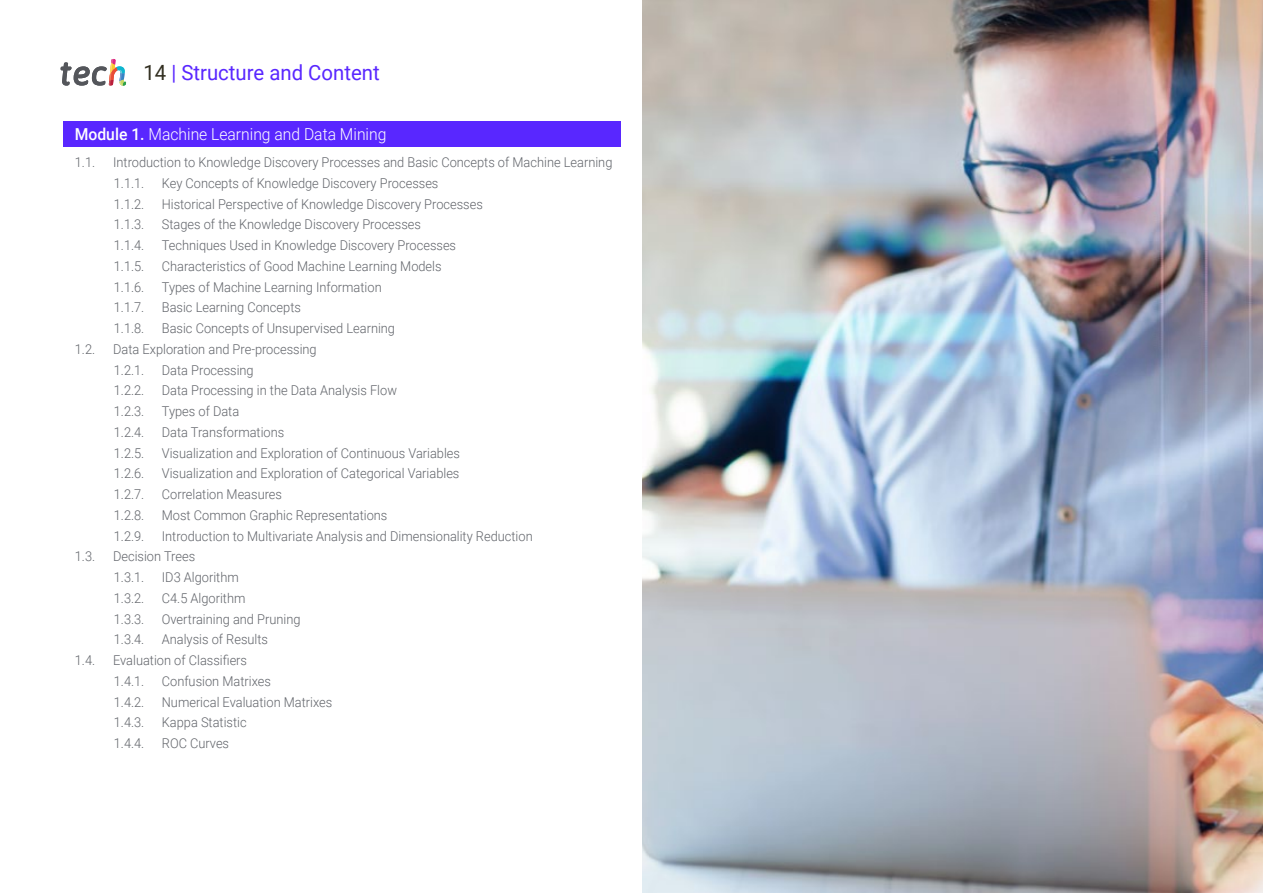
<style>
.page{position:relative;width:1263px;height:893px;background:#fff}
.page>*{position:absolute;margin:0;border:0;box-sizing:border-box;transform-origin:0 0}
.t1{font:21px "Roboto";color:#5927ff}
.t2{font:300 16.5px "Roboto";color:#fff;scale:.95 1}
.t3{font:300 13.5px/20.7px "Roboto";color:#61646a;scale:.95 1}
.s1{color:#312e20}
.s2{font-weight:500}
</style>
<div class="page">
<img style="left:642px;top:0;width:621px;height:893px">
<div style="left:64px;top:121px;width:557px;height:25px;background:#5927ff"></div>
<svg style="left:61px;top:59px;width:65px;height:27px"></svg>
<h1 class="t1" style="left:144px;top:57px;width:238px"><span class="s1">14</span> | Structure and Content</h1>
<p class="t2" style="left:75px;top:123px;width:329px"><span class="s2">Module 1.</span> Machine Learning and Data Mining</p>
<p class="t3" style="left:75px;top:151px;width:23px">1.1.</p>
<p class="t3" style="left:113px;top:151px;width:527px">Introduction to Knowledge Discovery Processes and Basic Concepts of Machine Learning<br>1.1.1.</p>
<p class="t3" style="left:162px;top:172px;width:293px">Key Concepts of Knowledge Discovery Processes</p>
<p class="t3" style="left:114px;top:193px;width:34px">1.1.2.</p>
<p class="t3" style="left:162px;top:193px;width:339px">Historical Perspective of Knowledge Discovery Processes</p>
<p class="t3" style="left:114px;top:214px;width:34px">1.1.3.</p>
<p class="t3" style="left:162px;top:214px;width:274px">Stages of the Knowledge Discovery Processes</p>
<p class="t3" style="left:114px;top:234px;width:34px">1.1.4.</p>
<p class="t3" style="left:162px;top:234px;width:311px">Techniques Used in Knowledge Discovery Processes</p>
<p class="t3" style="left:114px;top:255px;width:34px">1.1.5.</p>
<p class="t3" style="left:162px;top:255px;width:296px">Characteristics of Good Machine Learning Models</p>
<p class="t3" style="left:114px;top:276px;width:34px">1.1.6.</p>
<p class="t3" style="left:162px;top:276px;width:233px">Types of Machine Learning Information</p>
<p class="t3" style="left:114px;top:297px;width:34px">1.1.7.</p>
<p class="t3" style="left:162px;top:297px;width:148px">Basic Learning Concepts</p>
<p class="t3" style="left:114px;top:317px;width:34px">1.1.8.</p>
<p class="t3" style="left:162px;top:317px;width:247px">Basic Concepts of Unsupervised Learning</p>
<p class="t3" style="left:75px;top:338px;width:23px">1.2.</p>
<p class="t3" style="left:113px;top:338px;width:216px">Data Exploration and Pre-processing<br>1.2.1.</p>
<p class="t3" style="left:162px;top:359px;width:98px">Data Processing</p>
<p class="t3" style="left:114px;top:380px;width:34px">1.2.2.</p>
<p class="t3" style="left:162px;top:380px;width:249px">Data Processing in the Data Analysis Flow</p>
<p class="t3" style="left:114px;top:400px;width:34px">1.2.3.</p>
<p class="t3" style="left:162px;top:400px;width:83px">Types of Data</p>
<p class="t3" style="left:114px;top:421px;width:34px">1.2.4.</p>
<p class="t3" style="left:162px;top:421px;width:130px">Data Transformations</p>
<p class="t3" style="left:114px;top:442px;width:34px">1.2.5.</p>
<p class="t3" style="left:162px;top:442px;width:315px">Visualization and Exploration of Continuous Variables</p>
<p class="t3" style="left:114px;top:463px;width:34px">1.2.6.</p>
<p class="t3" style="left:162px;top:463px;width:315px">Visualization and Exploration of Categorical Variables</p>
<p class="t3" style="left:114px;top:483px;width:34px">1.2.7.</p>
<p class="t3" style="left:162px;top:483px;width:128px">Correlation Measures</p>
<p class="t3" style="left:114px;top:504px;width:34px">1.2.8.</p>
<p class="t3" style="left:162px;top:504px;width:239px">Most Common Graphic Representations</p>
<p class="t3" style="left:114px;top:525px;width:34px">1.2.9.</p>
<p class="t3" style="left:162px;top:525px;width:392px">Introduction to Multivariate Analysis and Dimensionality Reduction</p>
<p class="t3" style="left:75px;top:546px;width:23px">1.3.</p>
<p class="t3" style="left:113px;top:546px;width:88px">Decision Trees<br>1.3.1.</p>
<p class="t3" style="left:162px;top:566px;width:82px">ID3 Algorithm</p>
<p class="t3" style="left:114px;top:587px;width:34px">1.3.2.</p>
<p class="t3" style="left:162px;top:587px;width:90px">C4.5 Algorithm</p>
<p class="t3" style="left:114px;top:608px;width:34px">1.3.3.</p>
<p class="t3" style="left:162px;top:608px;width:147px">Overtraining and Pruning</p>
<p class="t3" style="left:114px;top:629px;width:34px">1.3.4.</p>
<p class="t3" style="left:162px;top:629px;width:113px">Analysis of Results</p>
<p class="t3" style="left:75px;top:649px;width:23px">1.4.</p>
<p class="t3" style="left:113px;top:649px;width:143px">Evaluation of Classifiers<br>1.4.1.</p>
<p class="t3" style="left:162px;top:670px;width:116px">Confusion Matrixes</p>
<p class="t3" style="left:114px;top:691px;width:34px">1.4.2.</p>
<p class="t3" style="left:162px;top:691px;width:181px">Numerical Evaluation Matrixes</p>
<p class="t3" style="left:114px;top:712px;width:34px">1.4.3.</p>
<p class="t3" style="left:162px;top:712px;width:91px">Kappa Statistic</p>
<p class="t3" style="left:114px;top:732px;width:34px">1.4.4.</p>
<p class="t3" style="left:162px;top:732px;width:72px">ROC Curves</p>
</div>
